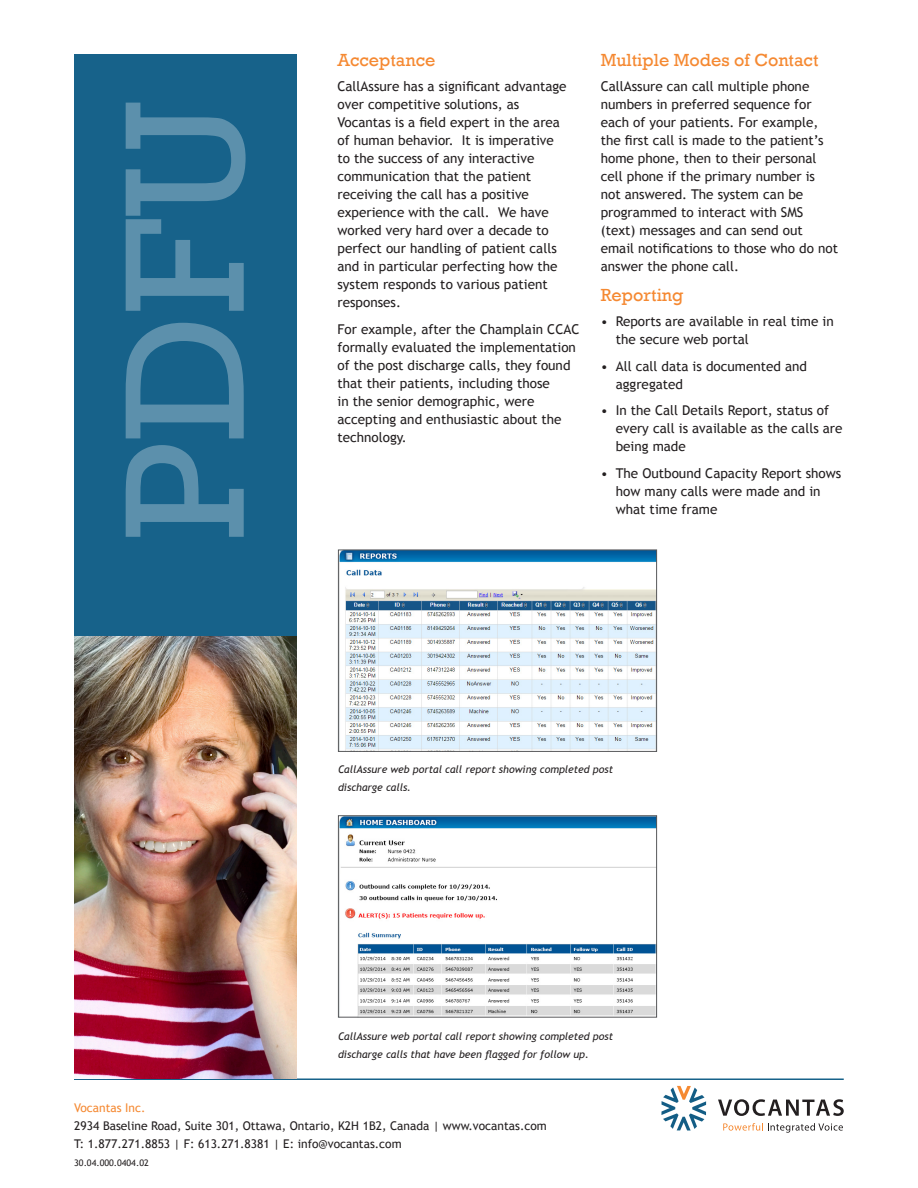
<style>
.page{position:relative;width:918px;height:1188px;background:#fff}
.page>*{position:absolute;margin:0;border:0;box-sizing:border-box;transform-origin:0 0}
.orange_heading{font:18px "Rockwell";color:#f58932}
.main_body{font:13.5px/18px "Trebuchet MS";color:#231f20}
.body_tabs{font:13.5px/18px "Trebuchet MS";color:#231f20}
.body_tabs_end{font:13.5px/18px "Trebuchet MS";color:#231f20}
.body{font:12px "Trebuchet MS";color:#231f20}
.body-2{font:12px "Trebuchet MS";color:#f58932}
.main_body-2{font:italic 10.5px/18px "Trebuchet MS";color:#231f20}
.body-3{font:9px "Trebuchet MS";color:#231f20}
</style>
<div class="page">
<div style="left:74px;top:54px;width:223px;height:1026px;background:#17628a"></div>
<svg style="left:718px;top:1099px;width:126px;height:17px"></svg>
<svg style="left:723px;top:1123px;width:120px;height:10px"></svg>
<svg style="left:661px;top:1086px;width:45px;height:45px"></svg>
<hr style="left:288px;top:1078px;width:556px;height:2px;background:#17628a">
<svg style="left:126px;top:103px;width:120px;height:434px"></svg>
<img style="left:340px;top:817px;width:315px;height:199px">
<div style="left:338px;top:815px;width:319px;height:203px;border:1px solid #57585a"></div>
<img style="left:340px;top:552px;width:315px;height:198px">
<div style="left:338px;top:550px;width:319px;height:202px;border:1px solid #57585a"></div>
<img style="left:74px;top:636px;width:223px;height:442px">
<p class="orange_heading" style="left:338px;top:50px;width:99px">Acceptance</p>
<p class="main_body" style="left:338px;top:78px;width:231px">CallAssure has a significant advantage over competitive solutions, as<br>Vocantas is a field expert in the area of human behavior. It is imperative to the success of any interactive communication that the patient receiving the call has a positive experience with the call. We have worked very hard over a decade to perfect our handling of patient calls and in particular perfecting how the system responds to various patient responses.</p>
<p class="main_body" style="left:338px;top:320px;width:243px">For example, after the Champlain CCAC formally evaluated the implementation of the post discharge calls, they found that their patients, including those<br>in the senior demographic, were accepting and enthusiastic about the technology.</p>
<p class="orange_heading" style="left:601px;top:50px;width:219px">Multiple Modes of Contact</p>
<p class="main_body" style="left:601px;top:78px;width:239px">CallAssure can call multiple phone numbers in preferred sequence for each of your patients. For example, the first call is made to the patient’s home phone, then to their personal cell phone if the primary number is not answered. The system can be programmed to interact with SMS (text) messages and can send out email notifications to those who do not answer the phone call.</p>
<p class="orange_heading" style="left:601px;top:285px;width:84px">Reporting</p>
<p class="body_tabs" style="left:616px;top:313px;width:220px;text-indent:-15px">• Reports are available in real time in the secure web portal</p>
<p class="body_tabs" style="left:616px;top:357px;width:193px;text-indent:-15px">• All call data is documented and aggregated</p>
<p class="body_tabs" style="left:616px;top:402px;width:228px;text-indent:-15px">• In the Call Details Report, status of every call is available as the calls are being made</p>
<p class="body_tabs_end" style="left:616px;top:465px;width:227px;text-indent:-15px">• The Outbound Capacity Report shows how many calls were made and in what time frame</p>
<p class="main_body-2" style="left:338px;top:761px;width:277px">CallAssure web portal call report showing completed post discharge calls.</p>
<p class="main_body-2" style="left:338px;top:1028px;width:277px">CallAssure web portal call report showing completed post discharge calls that have been flagged for follow up.</p>
<p class="body-2" style="left:74px;top:1101px;width:73px">Vocantas Inc.</p>
<p class="body" style="left:74px;top:1119px;width:474px">2934 Baseline Road, Suite 301, Ottawa, Ontario, K2H 1B2, Canada | www.vocantas.com</p>
<p class="body" style="left:74px;top:1137px;width:329px">T: 1.877.271.8853 | F: 613.271.8381 | E: info@vocantas.com</p>
<p class="body-3" style="left:74px;top:1158px;width:76px">30.04.000.0404.02</p>
</div>
